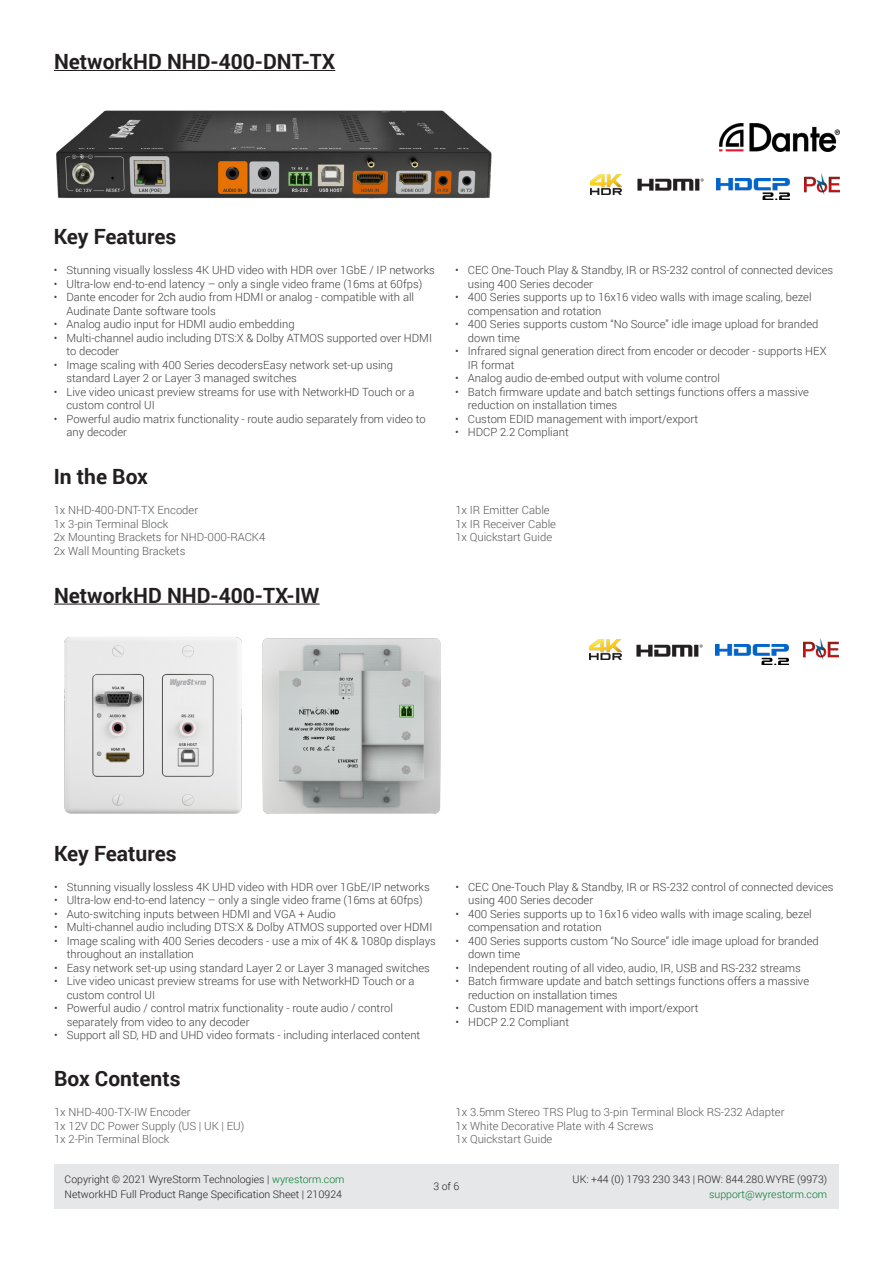
<style>
.page{position:relative;width:893px;height:1263px;background:#fff}
.page>*{position:absolute;margin:0;border:0;box-sizing:border-box;transform-origin:0 0}
.t1{font:700 21px "Roboto";color:#231f20}
.t2{font:300 11.25px/13.5px "Roboto";color:#3e3e3f}
.t3{font:300 11.25px "Roboto";color:#57585a}
.t4{font:300 11.25px/13.5px "Roboto";color:#545557}
.t5{font:300 10.5px "Roboto";color:#231f20}
.t6{font:300 10.5px "Roboto";color:#00792c}
.s1{color:#00792c}
</style>
<div class="page">
<hr style="left:54px;top:70px;width:281px;height:1px;background:#231f20">
<hr style="left:54px;top:604px;width:266px;height:1px;background:#231f20">
<div style="left:54px;top:1164px;width:785px;height:45px;background:#e6e7e9"></div>
<img style="left:590px;top:175px;width:32px;height:20px">
<img style="left:638px;top:179px;width:66px;height:12px">
<img style="left:804px;top:173px;width:35px;height:21px">
<img style="left:716px;top:179px;width:73px;height:20px">
<img style="left:720px;top:123px;width:119px;height:29px">
<img style="left:56px;top:110px;width:436px;height:89px">
<img style="left:262px;top:638px;width:179px;height:176px">
<img style="left:64px;top:637px;width:178px;height:177px">
<img style="left:637px;top:644px;width:66px;height:12px">
<img style="left:804px;top:638px;width:35px;height:22px">
<img style="left:716px;top:644px;width:72px;height:21px">
<img style="left:589px;top:640px;width:32px;height:20px">
<p class="t1" style="left:54px;top:47px;width:283px">NetworkHD NHD-400-DNT-TX</p>
<p class="t1" style="left:54px;top:222px;width:124px">Key Features</p>
<p class="t2" style="left:54px;top:263px;width:383px">• Stunning visually lossless 4K UHD video with HDR over 1GbE / IP networks</p>
<p class="t2" style="left:54px;top:276px;width:370px">• Ultra-low end-to-end latency – only a single video frame (16ms at 60fps)</p>
<p class="t2" style="left:66px;top:290px;width:349px;text-indent:-13px">• Dante encoder for 2ch audio from HDMI or analog - compatible with all<br>Audinate Dante software tools</p>
<p class="t2" style="left:54px;top:317px;width:242px">• Analog audio input for HDMI audio embedding</p>
<p class="t2" style="left:66px;top:330px;width:367px;text-indent:-13px">• Multi-channel audio including DTS:X &amp; Dolby ATMOS supported over HDMI to decoder</p>
<p class="t2" style="left:66px;top:357px;width:328px;text-indent:-13px">• Image scaling with 400 Series decodersEasy network set-up using standard Layer 2 or Layer 3 managed switches</p>
<p class="t2" style="left:66px;top:384px;width:349px;text-indent:-13px">• Live video unicast preview streams for use with NetworkHD Touch or a custom control UI</p>
<p class="t2" style="left:66px;top:411px;width:361px;text-indent:-13px">• Powerful audio matrix functionality - route audio separately from video to any decoder</p>
<p class="t1" style="left:54px;top:462px;width:96px">In the Box</p>
<p class="t4" style="left:54px;top:503px;width:146px">1x NHD-400-DNT-TX Encoder</p>
<p class="t4" style="left:54px;top:517px;width:213px">1x 3-pin Terminal Block<br>2x Mounting Brackets for NHD-000-RACK4</p>
<p class="t4" style="left:54px;top:544px;width:133px">2x Wall Mounting Brackets</p>
<p class="t1" style="left:54px;top:580px;width:267px">NetworkHD NHD-400-TX-IW</p>
<p class="t2" style="left:468px;top:263px;width:367px;text-indent:-13px">• CEC One-Touch Play &amp; Standby, IR or RS-232 control of connected devices using 400 Series decoder</p>
<p class="t2" style="left:468px;top:290px;width:345px;text-indent:-13px">• 400 Series supports up to 16x16 video walls with image scaling, bezel compensation and rotation</p>
<p class="t2" style="left:468px;top:317px;width:352px;text-indent:-13px">• 400 Series supports custom “No Source” idle image upload for branded down time</p>
<p class="t2" style="left:468px;top:344px;width:360px;text-indent:-13px">• Infrared signal generation direct from encoder or decoder - supports HEX<br>IR format</p>
<p class="t2" style="left:455px;top:371px;width:266px">• Analog audio de-embed output with volume control</p>
<p class="t2" style="left:468px;top:384px;width:343px;text-indent:-13px">• Batch firmware update and batch settings functions offers a massive reduction on installation times</p>
<p class="t2" style="left:455px;top:411px;width:245px">• Custom EDID management with import/export</p>
<p class="t2" style="left:455px;top:425px;width:115px">• HDCP 2.2 Compliant</p>
<p class="t4" style="left:455px;top:503px;width:96px">1x IR Emitter Cable</p>
<p class="t4" style="left:455px;top:517px;width:102px">1x IR Receiver Cable</p>
<p class="t4" style="left:455px;top:530px;width:98px">1x Quickstart Guide</p>
<p class="t1" style="left:54px;top:838px;width:124px">Key Features</p>
<p class="t2" style="left:54px;top:880px;width:377px">• Stunning visually lossless 4K UHD video with HDR over 1GbE/IP networks</p>
<p class="t2" style="left:54px;top:893px;width:370px">• Ultra-low end-to-end latency – only a single video frame (16ms at 60fps)</p>
<p class="t2" style="left:54px;top:907px;width:283px">• Auto-switching inputs between HDMI and VGA + Audio</p>
<p class="t2" style="left:54px;top:920px;width:380px">• Multi-channel audio including DTS:X &amp; Dolby ATMOS supported over HDMI</p>
<p class="t2" style="left:67px;top:934px;width:371px;text-indent:-13px">• Image scaling with 400 Series decoders - use a mix of 4K &amp; 1080p displays throughout an installation</p>
<p class="t2" style="left:54px;top:961px;width:377px">• Easy network set-up using standard Layer 2 or Layer 3 managed switches</p>
<p class="t2" style="left:67px;top:974px;width:349px;text-indent:-13px">• Live video unicast preview streams for use with NetworkHD Touch or a custom control UI</p>
<p class="t2" style="left:67px;top:1001px;width:328px;text-indent:-13px">• Powerful audio / control matrix functionality - route audio / control separately from video to any decoder</p>
<p class="t2" style="left:54px;top:1028px;width:368px">• Support all SD, HD and UHD video formats - including interlaced content</p>
<p class="t1" style="left:54px;top:1064px;width:128px">Box Contents</p>
<p class="t3" style="left:54px;top:1104px;width:138px">1x NHD-400-TX-IW Encoder</p>
<p class="t3" style="left:54px;top:1118px;width:192px">1x 12V DC Power Supply (US | UK | EU)</p>
<p class="t3" style="left:54px;top:1131px;width:117px">1x 2-Pin Terminal Block</p>
<p class="t2" style="left:468px;top:880px;width:367px;text-indent:-13px">• CEC One-Touch Play &amp; Standby, IR or RS-232 control of connected devices using 400 Series decoder</p>
<p class="t2" style="left:468px;top:907px;width:345px;text-indent:-13px">• 400 Series supports up to 16x16 video walls with image scaling, bezel compensation and rotation</p>
<p class="t2" style="left:468px;top:934px;width:352px;text-indent:-13px">• 400 Series supports custom “No Source” idle image upload for branded down time</p>
<p class="t2" style="left:455px;top:961px;width:347px">• Independent routing of all video, audio, IR, USB and RS-232 streams</p>
<p class="t2" style="left:468px;top:974px;width:343px;text-indent:-13px">• Batch firmware update and batch settings functions offers a massive reduction on installation times</p>
<p class="t2" style="left:455px;top:1001px;width:245px">• Custom EDID management with import/export</p>
<p class="t2" style="left:455px;top:1015px;width:115px">• HDCP 2.2 Compliant</p>
<p class="t3" style="left:456px;top:1104px;width:330px">1x 3.5mm Stereo TRS Plug to 3-pin Terminal Block RS-232 Adapter</p>
<p class="t3" style="left:456px;top:1118px;width:199px">1x White Decorative Plate with 4 Screws</p>
<p class="t3" style="left:456px;top:1131px;width:98px">1x Quickstart Guide</p>
<p class="t5" style="left:65px;top:1172px;width:281px">Copyright © 2021 WyreStorm Technologies | <span class="s1">wyrestorm.com</span></p>
<p class="t5" style="left:65px;top:1187px;width:279px">NetworkHD Full Product Range Specification Sheet | 210924</p>
<p class="t5" style="left:433px;top:1179px;width:27px">3 of 6</p>
<p class="t5" style="left:573px;top:1172px;width:256px">UK: +44 (0) 1793 230 343 | ROW: 844.280.WYRE (9973)</p>
<p class="t6" style="left:709px;top:1187px;width:120px">support@wyrestorm.com</p>
</div>
